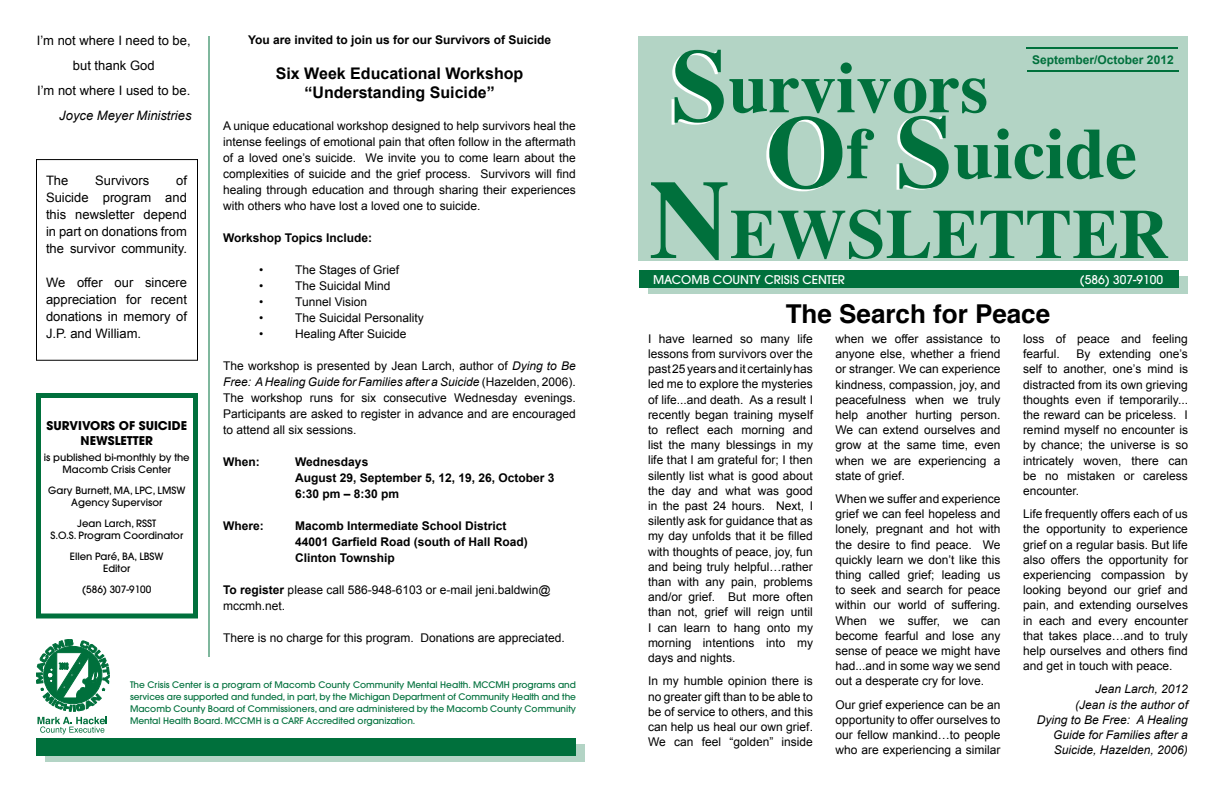
<style>
.page{position:relative;width:1224px;height:792px;background:#fff}
.page>*{position:absolute;margin:0;border:0;box-sizing:border-box;transform-origin:0 0}
.t1{font:700 72px "Times";color:#00703c}
.t2{font:700 70px "Times";color:#00703c}
.t3{font:700 26px "Helvetica";color:#000}
.t4{font:700 16px/19px "Arial";color:#000;text-align:center}
.t5{font:13px/17px "Arial";color:#000;text-align:justify}
.t6{font:italic 13px "Arial";color:#000}
.t7{font:12px/15.2px "Arial";color:#000;text-align:justify}
.t8{font:700 12px/16px "Arial";color:#000}
.t9{font:italic 12px/15.2px "Arial";color:#000;text-align:right}
.t10{font:500 12px "Avant Garde";color:#fff}
.t11{font:700 12px/14.4px "Avant Garde";color:#000;text-align:center}
.t12{font:700 12px "Arial";color:#00703c}
.t13{font:500 10px/12px "Avant Garde";color:#000;text-align:center}
.t14{font:500 9px/12px "Avant Garde";color:#00703c;text-align:justify}
.s1{font-style:italic}
.s2{font-weight:700}
.s3{font-size:103px}
.s4{font-size:103px;color:#fff}
.s5{font-size:112px}
</style>
<div class="page">
<svg style="left:36px;top:159px;width:162px;height:202px"></svg>
<div style="left:638px;top:36px;width:550px;height:224px;background:#b3d4c5"></div>
<div style="left:648px;top:276px;width:540px;height:18px;background:#b3d4c5"></div>
<div style="left:639px;top:270px;width:540px;height:18px;background:#00703c"></div>
<div style="left:45px;top:744px;width:540px;height:18px;background:#b3d4c5"></div>
<div style="left:36px;top:738px;width:540px;height:18px;background:#00703c"></div>
<svg style="left:36px;top:639px;width:73px;height:72px"></svg>
<svg style="left:37px;top:717px;width:70px;height:17px"></svg>
<hr style="left:208px;top:36px;width:2px;height:621px;background:#00703c">
<div style="left:36px;top:393px;width:162px;height:225px;border:5px solid #00703c"></div>
<hr style="left:1026px;top:47px;width:152px;height:2px;background:#00703c">
<hr style="left:1027px;top:70px;width:152px;height:2px;background:#00703c">
<p class="t5" style="left:37px;top:29px;width:155px;line-height:25px;text-align:center">I’m not where I need to be, but thank God<br>I’m not where I used to be.</p>
<p class="t6" style="left:59px;top:107px;width:134px">Joyce Meyer Ministries</p>
<p class="t5" style="left:46px;top:172px;width:142px;text-indent:130px">of Suicide program and this newsletter depend in part on donations from the survivor community.</p>
<p class="t5" style="left:46px;top:274px;width:142px">We offer our sincere appreciation for recent donations in memory of J.P. and William.</p>
<p class="t5" style="left:46px;top:172px;width:24px">The</p>
<p class="t5" style="left:95px;top:172px;width:56px">Survivors</p>
<p class="t11" style="left:47px;top:419px;width:142px">SURVIVORS OF SUICIDE<br>NEWSLETTER</p>
<p class="t13" style="left:44px;top:452px;width:147px">is published bi-monthly by the<br>Macomb Crisis Center</p>
<p class="t13" style="left:48px;top:485px;width:139px">Gary Burnett, MA, LPC, LMSW<br>Agency Supervisor</p>
<p class="t13" style="left:50px;top:518px;width:134px">Jean Larch, RSST<br>S.O.S. Program Coordinator</p>
<p class="t13" style="left:70px;top:551px;width:95px">Ellen Paré, BA, LBSW<br>Editor</p>
<p class="t13" style="left:82px;top:584px;width:71px">(586) 307-9100</p>
<p class="t8" style="left:248px;top:32px;width:305px">You are invited to join us for our Survivors of Suicide</p>
<h3 class="t4" style="left:276px;top:65px;width:249px">Six Week Educational Workshop “Understanding Suicide”</h3>
<p class="t7" style="left:223px;top:118px;width:354px;line-height:16px">A unique educational workshop designed to help survivors heal the intense feelings of emotional pain that often follow in the aftermath of a loved one’s suicide. We invite you to come learn about the complexities of suicide and the grief process. Survivors will find healing through education and through sharing their experiences with others who have lost a loved one to suicide.</p>
<p class="t8" style="left:223px;top:230px;width:150px">Workshop Topics Include:</p>
<p class="t7" style="left:259px;top:263px;width:6px">•</p>
<p class="t7" style="left:295px;top:263px;width:106px">The Stages of Grief</p>
<p class="t7" style="left:259px;top:279px;width:6px">•</p>
<p class="t7" style="left:295px;top:279px;width:97px">The Suicidal Mind</p>
<p class="t7" style="left:259px;top:295px;width:6px">•</p>
<p class="t7" style="left:295px;top:295px;width:74px">Tunnel Vision</p>
<p class="t7" style="left:259px;top:311px;width:6px">•</p>
<p class="t7" style="left:295px;top:311px;width:130px">The Suicidal Personality</p>
<p class="t7" style="left:259px;top:327px;width:6px">•</p>
<p class="t7" style="left:295px;top:327px;width:113px">Healing After Suicide</p>
<p class="t7" style="left:223px;top:358px;width:354px;line-height:16px">The workshop is presented by Jean Larch, author of <span class="s1">Dying to Be Free: A Healing Guide for Families after a Suicide</span> (Hazelden, 2006).<br>The workshop runs for six consecutive Wednesday evenings.<br>Participants are asked to register in advance and are encouraged to attend all six sessions.</p>
<p class="t8" style="left:223px;top:454px;width:38px">When:</p>
<p class="t8" style="left:295px;top:454px;width:261px">Wednesdays<br>August 29, September 5, 12, 19, 26, October 3<br>6:30 pm – 8:30 pm</p>
<p class="t8" style="left:223px;top:518px;width:42px">Where:</p>
<p class="t8" style="left:295px;top:518px;width:234px">Macomb Intermediate School District<br>44001 Garfield Road (south of Hall Road)<br>Clinton Township</p>
<p class="t7" style="left:223px;top:582px;width:329px;line-height:16px"><span class="s2">To register</span> please call 586-948-6103 or e-mail jeni.baldwin@ mccmh.net.</p>
<p class="t7" style="left:223px;top:631px;width:343px">There is no charge for this program. Donations are appreciated.</p>
<p class="t14" style="left:130px;top:679px;width:448px">The Crisis Center is a program of Macomb County Community Mental Health. MCCMH programs and services are supported and funded, in part, by the Michigan Department of Community Health and the Macomb County Board of Commissioners, and are administered by the Macomb County Community Mental Health Board. MCCMH is a CARF Accredited organization.</p>
<h1 class="t1" style="left:671px;top:19px;width:319px"><span class="s3">S</span>urvivors</h1>
<p class="t12" style="left:1032px;top:52px;width:143px">September/October 2012</p>
<h1 class="t1" style="left:763px;top:85px;width:376px"><span class="s4">O</span>f <span class="s3">S</span>uicide</h1>
<h2 class="t2" style="left:649px;top:167px;width:522px"><span class="s5">N</span>EWSLETTER</h2>
<p class="t10" style="left:653px;top:272px;width:194px">MACOMB COUNTY CRISIS CENTER</p>
<p class="t10" style="left:1080px;top:272px;width:85px">(586) 307-9100</p>
<h3 class="t3" style="left:786px;top:293px;width:266px">The Search for Peace</h3>
<p class="t7" style="left:648px;top:331px;width:167px">I have learned so many life lessons from survivors over the past 25 years and it certainly has led me to explore the mysteries of life...and death. As a result I recently began training myself to reflect each morning and list the many blessings in my life that I am grateful for; I then silently list what is good about the day and what was good in the past 24 hours. Next, I silently ask for guidance that as my day unfolds that it be filled with thoughts of peace, joy, fun and being truly helpful…rather than with any pain, problems and/or grief. But more often than not, grief will reign until I can learn to hang onto my morning intentions into my days and nights.</p>
<p class="t7" style="left:648px;top:674px;width:166px">In my humble opinion there is no greater gift than to be able to be of service to others, and this can help us heal our own grief.<br>We can feel “golden” inside</p>
<p class="t7" style="left:836px;top:331px;width:167px">when we offer assistance to anyone else, whether a friend or stranger. We can experience kindness, compassion, joy, and peacefulness when we truly help another hurting person.<br>We can extend ourselves and grow at the same time, even when we are experiencing a state of grief.</p>
<p class="t7" style="left:836px;top:491px;width:166px">When we suffer and experience grief we can feel hopeless and lonely, pregnant and hot with the desire to find peace. We quickly learn we don’t like this thing called grief; leading us to seek and search for peace within our world of suffering.<br>When we suffer, we can become fearful and lose any sense of peace we might have had...and in some way we send out a desperate cry for love.</p>
<p class="t7" style="left:836px;top:697px;width:167px">Our grief experience can be an opportunity to offer ourselves to our fellow mankind…to people who are experiencing a similar</p>
<p class="t7" style="left:1023px;top:331px;width:166px">loss of peace and feeling fearful.</p>
<p class="t7" style="left:1023px;top:347px;width:167px;text-indent:54px">By extending one’s self to another, one’s mind is distracted from its own grieving thoughts even if temporarily... the reward can be priceless. I remind myself no encounter is by chance; the universe is so intricately woven, there can be no mistaken or careless encounter.</p>
<p class="t7" style="left:1023px;top:507px;width:167px">Life frequently offers each of us the opportunity to experience grief on a regular basis. But life also offers the opportunity for experiencing compassion by looking beyond our grief and pain, and extending ourselves in each and every encounter that takes place…and to truly help ourselves and others find and get in touch with peace.</p>
<p class="t9" style="left:1037px;top:682px;width:153px">Jean Larch, 2012<br>(Jean is the author of<br>Dying to Be Free: A Healing<br>Guide for Families after a<br>Suicide, Hazelden, 2006)</p>
</div>
